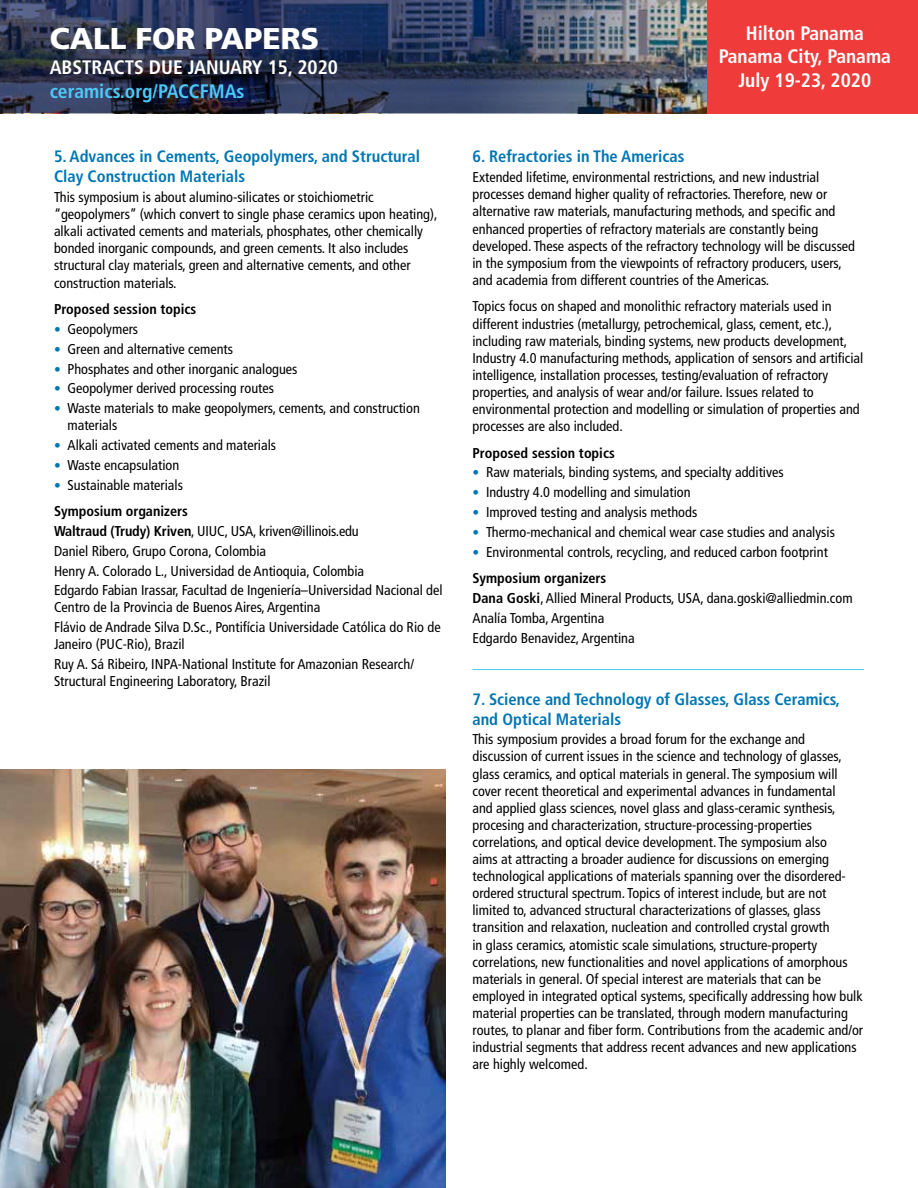
<style>
.page{position:relative;width:918px;height:1188px;background:#fff}
.page>*{position:absolute;margin:0;border:0;box-sizing:border-box;transform-origin:0 0}
.t1{font:900 30px "Frutiger";color:#fff}
.t2{font:700 condensed 19.5px/23.4px "Frutiger";color:#fff;text-align:center}
.t3{font:700 condensed 19.5px "Frutiger";color:#4ec9f5}
.t4{font:700 condensed 16.5px/19.8px "Frutiger";color:#0076b3}
.t5{font:condensed 14.25px/17.1px "Frutiger";color:#000}
.t6{font:700 condensed 14.25px "Frutiger";color:#000}
.s1{font-weight:300;font-size:13.5px;color:#0076b3}
.s2{font-weight:700}
</style>
<div class="page">
<hr style="left:472px;top:669px;width:392px;height:1px;background:#4ec9f5">
<img style="left:0;top:0;width:707px;height:113px">
<div style="left:707px;top:0;width:211px;height:113px;background:#ef3b39"></div>
<img style="left:0;top:770px;width:446px;height:418px">
<h1 class="t1" style="left:50px;top:20px;width:271px">CALL FOR PAPERS</h1>
<h2 class="t2" style="left:50px;top:56px;width:290px">ABSTRACTS DUE JANUARY 15, 2020</h2>
<h2 class="t3" style="left:50px;top:80px;width:196px">ceramics.org/PACCFMAs</h2>
<p class="t4" style="left:54px;top:147px;width:367px">5. Advances in Cements, Geopolymers, and Structural<br>Clay Construction Materials</p>
<p class="t5" style="left:54px;top:189px;width:385px">This symposium is about alumino-silicates or stoichiometric “geopolymers” (which convert to single phase ceramics upon heating), alkali activated cements and materials, phosphates, other chemically bonded inorganic compounds, and green cements. It also includes structural clay materials, green and alternative cements, and other construction materials.</p>
<p class="t6" style="left:54px;top:301px;width:144px">Proposed session topics</p>
<p class="t5" style="left:54px;top:321px;width:86px"><span class="s1">•</span> Geopolymers</p>
<p class="t5" style="left:54px;top:340px;width:181px"><span class="s1">•</span> Green and alternative cements</p>
<p class="t5" style="left:54px;top:360px;width:245px"><span class="s1">•</span> Phosphates and other inorganic analogues</p>
<p class="t5" style="left:54px;top:380px;width:222px"><span class="s1">•</span> Geopolymer derived processing routes</p>
<p class="t5" style="left:68px;top:400px;width:354px;text-indent:-14px"><span class="s1">•</span> Waste materials to make geopolymers, cements, and construction materials</p>
<p class="t5" style="left:54px;top:437px;width:224px"><span class="s1">•</span> Alkali activated cements and materials</p>
<p class="t5" style="left:54px;top:456px;width:127px"><span class="s1">•</span> Waste encapsulation</p>
<p class="t5" style="left:54px;top:472px;width:135px;line-height:26.5px"><span class="s1">•</span> Sustainable materials<br><span class="s2">Symposium organizers</span></p>
<p class="t5" style="left:54px;top:521px;width:390px;line-height:19.8px"><span class="s2">Waltraud (Trudy) Kriven</span>, UIUC, USA, kriven@illinois.edu<br>Daniel Ribero, Grupo Corona, Colombia<br>Henry A. Colorado L., Universidad de Antioquia, Colombia<br>Edgardo Fabian Irassar, Facultad de Ingeniería–Universidad Nacional del</p>
<p class="t5" style="left:54px;top:598px;width:388px;line-height:19.8px">Centro de la Provincia de Buenos Aires, Argentina<br>Flávio de Andrade Silva D.Sc., Pontifícia Universidade Católica do Rio de</p>
<p class="t5" style="left:54px;top:635px;width:362px;line-height:19.8px">Janeiro (PUC-Rio), Brazil<br>Ruy A. Sá Ribeiro, INPA-National Institute for Amazonian Research/</p>
<p class="t5" style="left:54px;top:673px;width:218px">Structural Engineering Laboratory, Brazil</p>
<h2 class="t2" style="left:719px;top:22px;width:174px">Hilton Panama<br>Panama City, Panama<br>July 19-23, 2020</h2>
<p class="t4" style="left:472px;top:147px;width:214px">6. Refractories in The Americas</p>
<p class="t5" style="left:472px;top:169px;width:384px">Extended lifetime, environmental restrictions, and new industrial processes demand higher quality of refractories. Therefore, new or alternative raw materials, manufacturing methods, and specific and enhanced properties of refractory materials are constantly being developed. These aspects of the refractory technology will be discussed in the symposium from the viewpoints of refractory producers, users, and academia from different countries of the Americas.</p>
<p class="t5" style="left:472px;top:298px;width:392px">Topics focus on shaped and monolithic refractory materials used in different industries (metallurgy, petrochemical, glass, cement, etc.), including raw materials, binding systems, new products development, Industry 4.0 manufacturing methods, application of sensors and artificial intelligence, installation processes, testing/evaluation of refractory properties, and analysis of wear and/or failure. Issues related to environmental protection and modelling or simulation of properties and processes are also included.</p>
<p class="t6" style="left:472px;top:444px;width:144px">Proposed session topics</p>
<p class="t5" style="left:472px;top:464px;width:313px"><span class="s1">•</span> Raw materials, binding systems, and specialty additives</p>
<p class="t5" style="left:472px;top:484px;width:220px"><span class="s1">•</span> Industry 4.0 modelling and simulation</p>
<p class="t5" style="left:472px;top:504px;width:226px"><span class="s1">•</span> Improved testing and analysis methods</p>
<p class="t5" style="left:472px;top:524px;width:364px"><span class="s1">•</span> Thermo-mechanical and chemical wear case studies and analysis</p>
<p class="t5" style="left:472px;top:539px;width:357px;line-height:26.5px"><span class="s1">•</span> Environmental controls, recycling, and reduced carbon footprint<br><span class="s2">Symposium organizers</span></p>
<p class="t5" style="left:473px;top:588px;width:382px;line-height:19.8px"><span class="s2">Dana Goski</span>, Allied Mineral Products, USA, dana.goski@alliedmin.com<br>Analía Tomba, Argentina<br>Edgardo Benavidez, Argentina</p>
<p class="t4" style="left:472px;top:689px;width:369px">7. Science and Technology of Glasses, Glass Ceramics, and Optical Materials</p>
<p class="t5" style="left:472px;top:731px;width:392px">This symposium provides a broad forum for the exchange and discussion of current issues in the science and technology of glasses, glass ceramics, and optical materials in general. The symposium will cover recent theoretical and experimental advances in fundamental<br>and applied glass sciences, novel glass and glass-ceramic synthesis, procesing and characterization, structure-processing-properties correlations, and optical device development. The symposium also<br>aims at attracting a broader audience for discussions on emerging technological applications of materials spanning over the disordered&shy;ordered structural spectrum. Topics of interest include, but are not limited to, advanced structural characterizations of glasses, glass transition and relaxation, nucleation and controlled crystal growth<br>in glass ceramics, atomistic scale simulations, structure-property correlations, new functionalities and novel applications of amorphous materials in general. Of special interest are materials that can be employed in integrated optical systems, specifically addressing how bulk material properties can be translated, through modern manufacturing routes, to planar and fiber form. Contributions from the academic and/or industrial segments that address recent advances and new applications are highly welcomed.</p>
</div>
